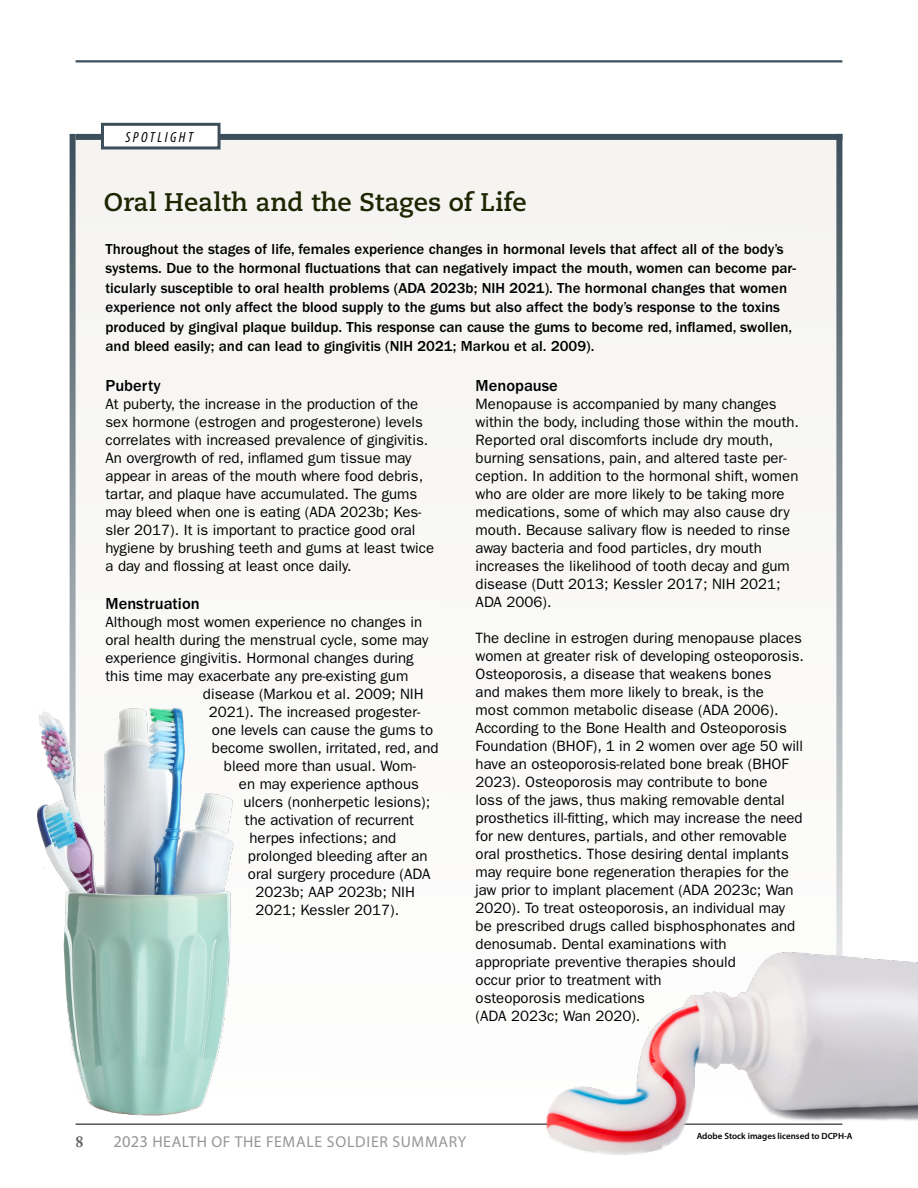
<style>
.page{position:relative;width:918px;height:1188px;background:#fff}
.page>*{position:absolute;margin:0;border:0;box-sizing:border-box;transform-origin:0 0}
.t1{font:700 25.5px "Caecilia LT Std";color:#1c2601}
.t2{font:500 16.5px "ITC Franklin Gothic Std";color:#000}
.t3{font:15.75px "Myriad Pro";letter-spacing:.04em;color:#939598}
.t4{font:700 15.75px "Adobe Caslon Pro";color:#636466}
.t5{font:15px/18px "ITC Franklin Gothic Std";color:#000}
.t6{font:500 15px/19.5px "ITC Franklin Gothic Std";color:#000}
.t7{font:italic condensed 14.7px "Myriad Pro";letter-spacing:.17em;color:#000}
.t8{font:600 9px "Myriad Pro";color:#000}
.s1{font-size:16.5px}
</style>
<div class="page">
<hr style="left:76px;top:1124px;width:766px;height:1px;background:#000">
<hr style="left:76px;top:60px;width:766px;height:2px;background:#3c4f5a">
<div style="left:76px;top:134px;width:766px;height:957px;background:#f5f4f1"></div>
<div style="left:76px;top:134px;width:766px;height:6px;background:#3c4f5a"></div>
<div style="left:101px;top:123px;width:120px;height:26px;background:#fff;border:3px solid #3c4f5a"></div>
<svg style="left:70px;top:134px;width:6px;height:547px;background:#7e8b92"></svg>
<svg style="left:836px;top:140px;width:6px;height:752px;background:#909aa0"></svg>
<img style="left:33px;top:681px;width:306px;height:444px">
<img style="left:426px;top:892px;width:492px;height:263px">
<p class="t7" style="left:125px;top:128px;width:69px">spotlight</p>
<p class="t1" style="left:104px;top:187px;width:424px">Oral Health and the Stages of Life</p>
<p class="t6" style="left:105px;top:239px;width:692px">Throughout the stages of life, females experience changes in hormonal levels that affect all of the body’s systems. Due to the hormonal fluctuations that can negatively impact the mouth, women can become par&shy;ticularly susceptible to oral health problems (ADA 2023b; NIH 2021). The hormonal changes that women experience not only affect the blood supply to the gums but also affect the body’s response to the toxins produced by gingival plaque buildup. This response can cause the gums to become red, inflamed, swollen, and bleed easily; and can lead to gingivitis (NIH 2021; Markou et al. 2009).</p>
<p class="t2" style="left:105px;top:376px;width:57px">Puberty</p>
<p class="t5" style="left:105px;top:395px;width:330px">At puberty, the increase in the production of the sex hormone (estrogen and progesterone) levels correlates with increased prevalence of gingivitis.<br>An overgrowth of red, inflamed gum tissue may appear in areas of the mouth where food debris, tartar, and plaque have accumulated. The gums may bleed when one is eating (ADA 2023b; Kes&shy;sler 2017). It is important to practice good oral hygiene by brushing teeth and gums at least twice a day and flossing at least once daily.</p>
<p class="t2" style="left:105px;top:594px;width:96px">Menstruation</p>
<p class="t5" style="left:105px;top:613px;width:318px">Although most women experience no changes in</p>
<p class="t5" style="left:105px;top:631px;width:324px">oral health during the menstrual cycle, some may</p>
<p class="t5" style="left:105px;top:649px;width:310px">experience gingivitis. Hormonal changes during</p>
<p class="t5" style="left:105px;top:667px;width:304px">this time may exacerbate any pre-existing gum</p>
<p class="t5" style="left:203px;top:685px;width:222px">disease (Markou et al. 2009; NIH</p>
<p class="t5" style="left:209px;top:703px;width:213px">2021). The increased progester-</p>
<p class="t5" style="left:212px;top:721px;width:223px">one levels can cause the gums to</p>
<p class="t5" style="left:212px;top:739px;width:228px">become swollen, irritated, red, and</p>
<p class="t5" style="left:224px;top:757px;width:193px">bleed more than usual. Wom-</p>
<p class="t5" style="left:239px;top:775px;width:181px">en may experience apthous</p>
<p class="t5" style="left:243px;top:793px;width:188px">ulcers (nonherpetic lesions);</p>
<p class="t5" style="left:245px;top:811px;width:171px">the activation of recurrent</p>
<p class="t5" style="left:249px;top:829px;width:148px">herpes infections; and</p>
<p class="t5" style="left:248px;top:847px;width:181px">prolonged bleeding after an</p>
<p class="t5" style="left:248px;top:865px;width:184px">oral surgery procedure (ADA</p>
<p class="t5" style="left:255px;top:883px;width:161px">2023b; AAP 2023b; NIH</p>
<p class="t5" style="left:255px;top:901px;width:145px">2021; Kessler 2017).</p>
<p class="t2" style="left:476px;top:376px;width:84px">Menopause</p>
<p class="t5" style="left:476px;top:395px;width:325px">Menopause is accompanied by many changes within the body, including those within the mouth.<br>Reported oral discomforts include dry mouth, burning sensations, pain, and altered taste per&shy;ception. In addition to the hormonal shift, women who are older are more likely to be taking more medications, some of which may also cause dry mouth. Because salivary flow is needed to rinse away bacteria and food particles, dry mouth increases the likelihood of tooth decay and gum disease (Dutt 2013; Kessler 2017; NIH 2021; ADA 2006).</p>
<p class="t5" style="left:476px;top:629px;width:330px">The decline in estrogen during menopause places women at greater risk of developing osteoporosis.<br>Osteoporosis, a disease that weakens bones<br>and makes them more likely to break, is the<br>most common metabolic disease (ADA 2006).<br>According to the Bone Health and Osteoporosis Foundation (BHOF), 1 in 2 women over age 50 will have an osteoporosis-related bone break (BHOF 2023). Osteoporosis may contribute to bone<br>loss of the jaws, thus making removable dental prosthetics ill-fitting, which may increase the need for new dentures, partials, and other removable oral prosthetics. Those desiring dental implants may require bone regeneration therapies for the jaw prior to implant placement (ADA 2023c; Wan 2020). To treat osteoporosis, an individual may be prescribed drugs called bisphosphonates and denosumab. Dental examinations with appropriate preventive therapies should<br>occur prior to treatment with<br>osteoporosis medications<br>(ADA 2023c; Wan 2020).</p>
<p class="t4" style="left:76px;top:1133px;width:9px">8</p>
<p class="t3" style="left:114px;top:1132px;width:354px"><span class="s1">2023</span> HEALTH OF THE FEMALE SOLDIER SUMMARY</p>
<p class="t8" style="left:697px;top:1130px;width:157px">Adobe Stock images licensed to DCPH-A</p>
</div>
